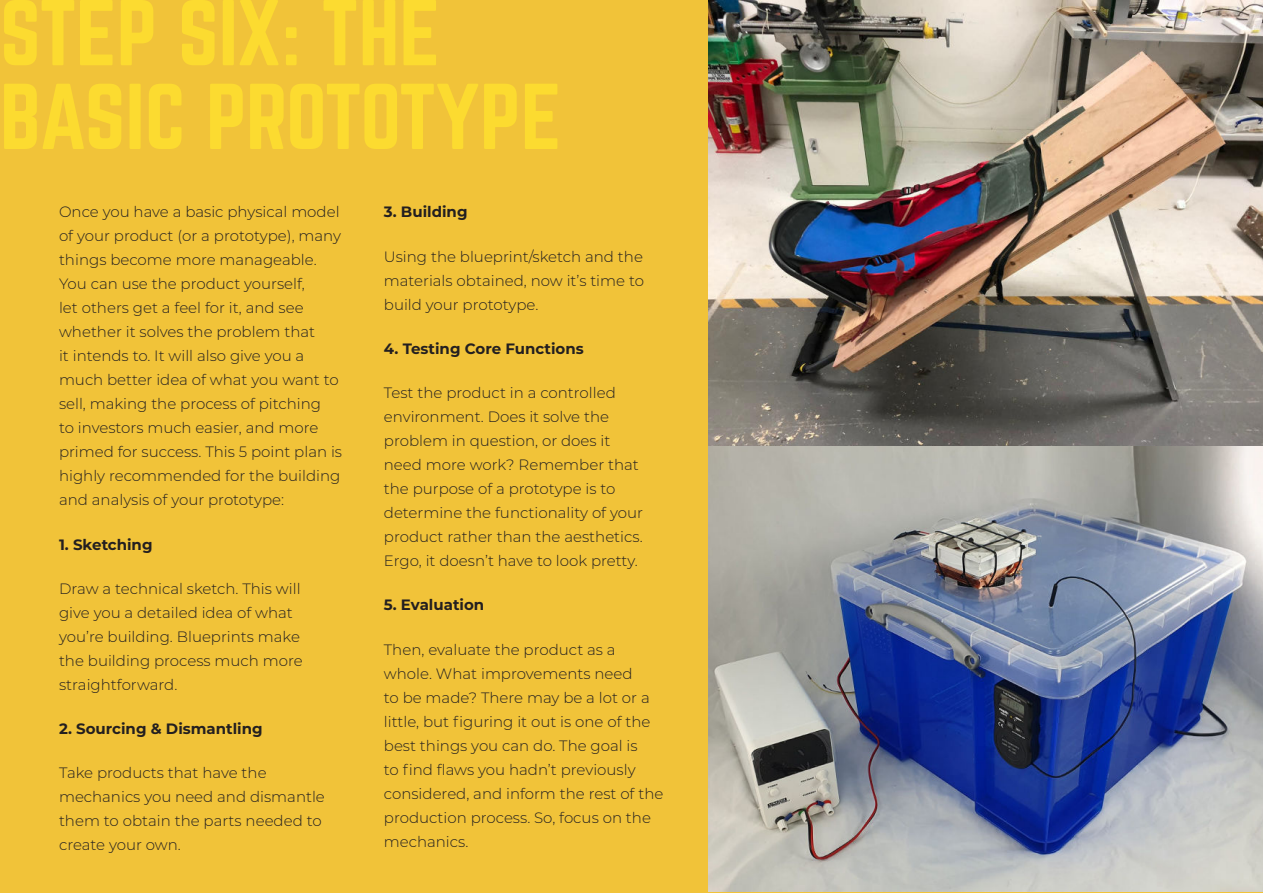
<style>
.page{position:relative;width:1263px;height:893px;background:#f1c339}
.page>*{position:absolute;margin:0;border:0;box-sizing:border-box;transform-origin:0 0}
.t1{font:81.6px/83.7px "Norwester";letter-spacing:-.01em;color:#fcdb30}
.t2{font:300 15px/24px "Montserrat";color:#231f20}
.t3{font:700 15px "Montserrat";color:#231f20}
</style>
<div class="page">
<img style="left:709px;top:0;width:554px;height:891px">
<h1 class="t1" style="left:0;top:-5px;width:563px">STEP SIX: THE<br>BASIC PROTOTYPE</h1>
<p class="t2" style="left:59px;top:201px;width:285px">Once you have a basic physical model of your product (or a prototype), many things become more manageable.<br>You can use the product yourself,<br>let others get a feel for it, and see whether it solves the problem that<br>it intends to. It will also give you a much better idea of what you want to sell, making the process of pitching<br>to investors much easier, and more primed for success. This 5 point plan is highly recommended for the building and analysis of your prototype:</p>
<p class="t3" style="left:59px;top:538px;width:95px">1. Sketching</p>
<p class="t2" style="left:59px;top:577px;width:245px">Draw a technical sketch. This will give you a detailed idea of what you’re building. Blueprints make the building process much more straightforward.</p>
<p class="t3" style="left:59px;top:722px;width:205px">2. Sourcing &amp; Dismantling</p>
<p class="t2" style="left:59px;top:762px;width:267px">Take products that have the mechanics you need and dismantle them to obtain the parts needed to create your own.</p>
<p class="t3" style="left:384px;top:206px;width:85px">3. Building</p>
<p class="t2" style="left:384px;top:245px;width:262px;text-align:justify">Using the blueprint/sketch and the materials obtained, now it’s time to build your prototype.</p>
<p class="t3" style="left:384px;top:342px;width:201px">4. Testing Core Functions</p>
<p class="t2" style="left:384px;top:381px;width:261px">Test the product in a controlled environment. Does it solve the problem in question, or does it need more work? Remember that the purpose of a prototype is to determine the functionality of your product rather than the aesthetics.<br>Ergo, it doesn’t have to look pretty.</p>
<p class="t3" style="left:384px;top:599px;width:102px">5. Evaluation</p>
<p class="t2" style="left:384px;top:638px;width:281px">Then, evaluate the product as a whole. What improvements need<br>to be made? There may be a lot or a little, but figuring it out is one of the best things you can do. The goal is<br>to find flaws you hadn’t previously considered, and inform the rest of the production process. So, focus on the mechanics.</p>
</div>
